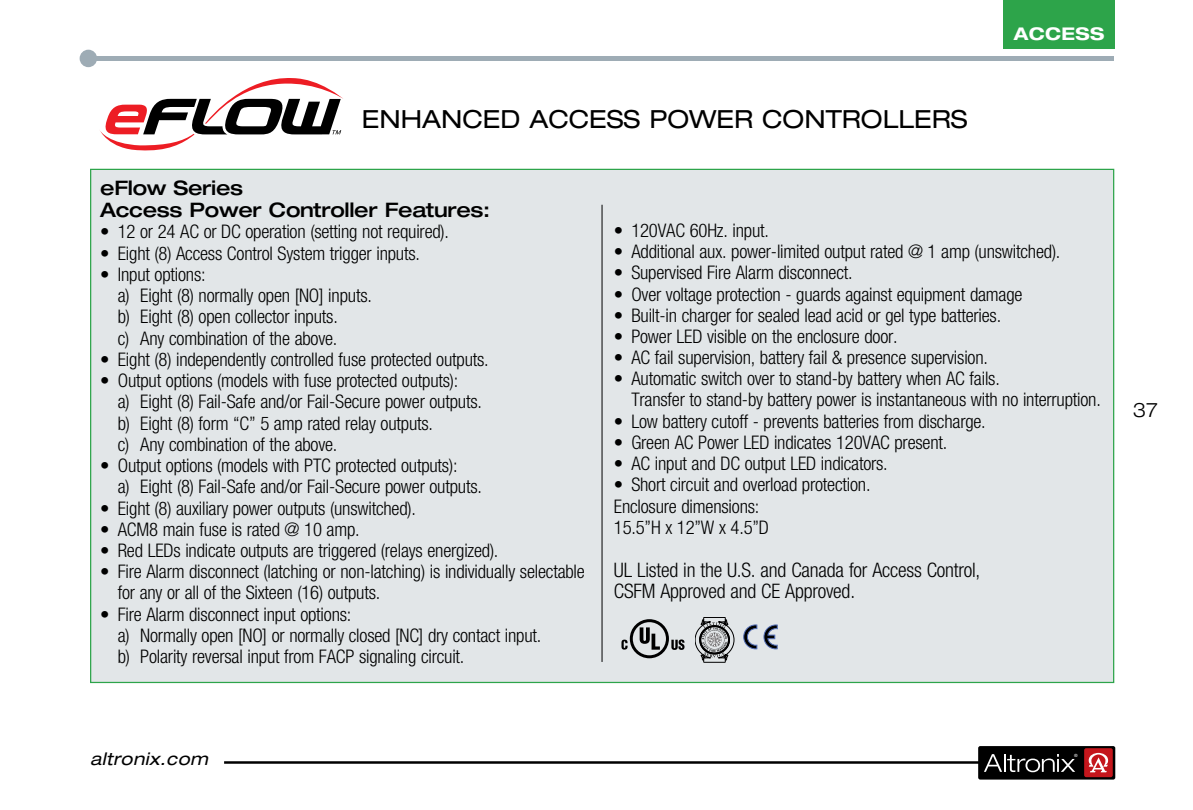
<style>
.page{position:relative;width:1193px;height:810px;background:#fff}
.page>*{position:absolute;margin:0;border:0;box-sizing:border-box;transform-origin:0 0}
.t1{font:expanded 25px "Helvetica Neue";color:#000}
.t2{font:300 condensed 20px/21.2px "Helvetica Neue";letter-spacing:-.01em;color:#000}
.t3{font:500 expanded 20px/22.5px "Helvetica Neue";letter-spacing:-.015em;color:#000}
.t4{font:300 expanded 20px "Helvetica Neue";color:#000}
.t5{font:300 condensed 18.75px/21.2px "Helvetica Neue";letter-spacing:-.01em;color:#000}
.t6{font:italic expanded 17.5px "Helvetica Neue";letter-spacing:.025em;color:#000}
.t7{font:700 expanded 17.5px "Helvetica Neue";letter-spacing:.025em;color:#fff}
.t8{font:500 4.25px "Helvetica Neue";color:#fff;scale:1.04 1}
</style>
<div class="page">
<hr style="left:224px;top:761px;width:781px;height:3px;background:#000">
<div style="left:90px;top:56px;width:1024px;height:5px;background:#9eacb5"></div>
<div style="left:80px;top:50px;width:17px;height:17px;background:#9eacb5;border-radius:50%"></div>
<div style="left:978px;top:746px;width:137px;height:34px;background:#000;border-radius:2px"></div>
<div style="left:1084px;top:748px;width:28px;height:29px;background:#c4161c;border-radius:2px"></div>
<svg style="left:1088px;top:753px;width:20px;height:19px"></svg>
<svg style="left:984px;top:754px;width:91px;height:18px"></svg>
<div style="left:1003px;top:0;width:111px;height:49px;background:#2da44a"></div>
<svg style="left:100px;top:78px;width:243px;height:72px"></svg>
<div style="left:91px;top:169px;width:1022px;height:513px;background:#e2e6e8"></div>
<hr style="left:601px;top:205px;width:1px;height:457px;background:#000">
<svg style="left:621px;top:619px;width:63px;height:39px"></svg>
<svg style="left:695px;top:617px;width:39px;height:45px"></svg>
<svg style="left:763px;top:625px;width:14px;height:24px"></svg>
<svg style="left:743px;top:625px;width:14px;height:24px"></svg>
<h1 class="t1" style="left:362px;top:103px;width:607px">ENHANCED ACCESS POWER CONTROLLERS</h1>
<p class="t7" style="left:1013px;top:22px;width:92px">ACCESS</p>
<p class="t3" style="left:100px;top:176px;width:391px">eFlow Series<br>Access Power Controller Features:</p>
<p class="t5" style="left:100px;top:221px;width:347px">• 12 or 24 AC or DC operation (setting not required).</p>
<p class="t5" style="left:100px;top:242px;width:318px">• Eight (8) Access Control System trigger inputs.</p>
<p class="t5" style="left:118px;top:263px;width:252px;text-indent:-17px">• Input options:<br>a) Eight (8) normally open [NO] inputs. b) Eight (8) open collector inputs.<br>c) Any combination of the above.</p>
<p class="t5" style="left:100px;top:348px;width:387px">• Eight (8) independently controlled fuse protected outputs.</p>
<p class="t5" style="left:118px;top:370px;width:362px;text-indent:-17px">• Output options (models with fuse protected outputs):<br>a) Eight (8) Fail-Safe and/or Fail-Secure power outputs. b) Eight (8) form “C” 5 amp rated relay outputs.<br>c) Any combination of the above.</p>
<p class="t5" style="left:118px;top:455px;width:362px;text-indent:-17px">• Output options (models with PTC protected outputs):<br>a) Eight (8) Fail-Safe and/or Fail-Secure power outputs.</p>
<p class="t5" style="left:100px;top:497px;width:314px">• Eight (8) auxiliary power outputs (unswitched)-.</p>
<p class="t5" style="left:100px;top:518px;width:258px">• ACM8 main fuse is rated @ 10 amp.</p>
<p class="t5" style="left:100px;top:540px;width:396px">• Red LEDs indicate outputs are triggered (relays energized).</p>
<p class="t5" style="left:118px;top:561px;width:468px;text-indent:-17px">• Fire Alarm disconnect (latching or non-latching) is individually selectable for any or all of the Sixteen (16) outputs.</p>
<p class="t5" style="left:118px;top:603px;width:422px;text-indent:-17px">• Fire Alarm disconnect input options:<br>a) Normally open [NO] or normally closed [NC] dry contact input. b) Polarity reversal input from FACP signaling circuit.</p>
<p class="t5" style="left:614px;top:220px;width:153px">• 120VAC 60Hz. input.</p>
<p class="t5" style="left:614px;top:241px;width:445px">• Additional aux. power-limited output rated @ 1 amp (unswitched).</p>
<p class="t5" style="left:614px;top:262px;width:237px">• Supervised Fire Alarm disconnect.</p>
<p class="t5" style="left:614px;top:283px;width:410px">• Over voltage protection - guards against equipment damage</p>
<p class="t5" style="left:614px;top:305px;width:385px">• Built-in charger for sealed lead acid or gel type batteries.</p>
<p class="t5" style="left:614px;top:325px;width:282px">• Power LED visible on the enclosure door.</p>
<p class="t5" style="left:614px;top:347px;width:372px">• AC fail supervision, battery fail &amp; presence supervision.</p>
<p class="t5" style="left:631px;top:368px;width:468px;text-indent:-17px">• Automatic switch over to stand-by battery when AC fails.<br>Transfer to stand-by battery power is instantaneous with no interruption.</p>
<p class="t5" style="left:614px;top:410px;width:370px">• Low battery cutoff - prevents batteries from discharge.</p>
<p class="t5" style="left:614px;top:432px;width:332px">• Green AC Power LED indicates 120VAC present.</p>
<p class="t5" style="left:614px;top:453px;width:272px">• AC input and DC output LED indicators.</p>
<p class="t5" style="left:614px;top:474px;width:255px">• Short circuit and overload protection.<br>Enclosure dimensions:<br>15.5”H x 12”W x 4.5”D</p>
<p class="t2" style="left:614px;top:559px;width:368px">UL Listed in the U. S. and Canada for Access Control,<br>CSFM Approved and CE Approved.</p>
<p class="t4" style="left:1133px;top:398px;width:27px">37</p>
<p class="t6" style="left:90px;top:748px;width:119px">altronix.com</p>
<p class="t8" style="left:1074px;top:753px;width:5px">®</p>
</div>
